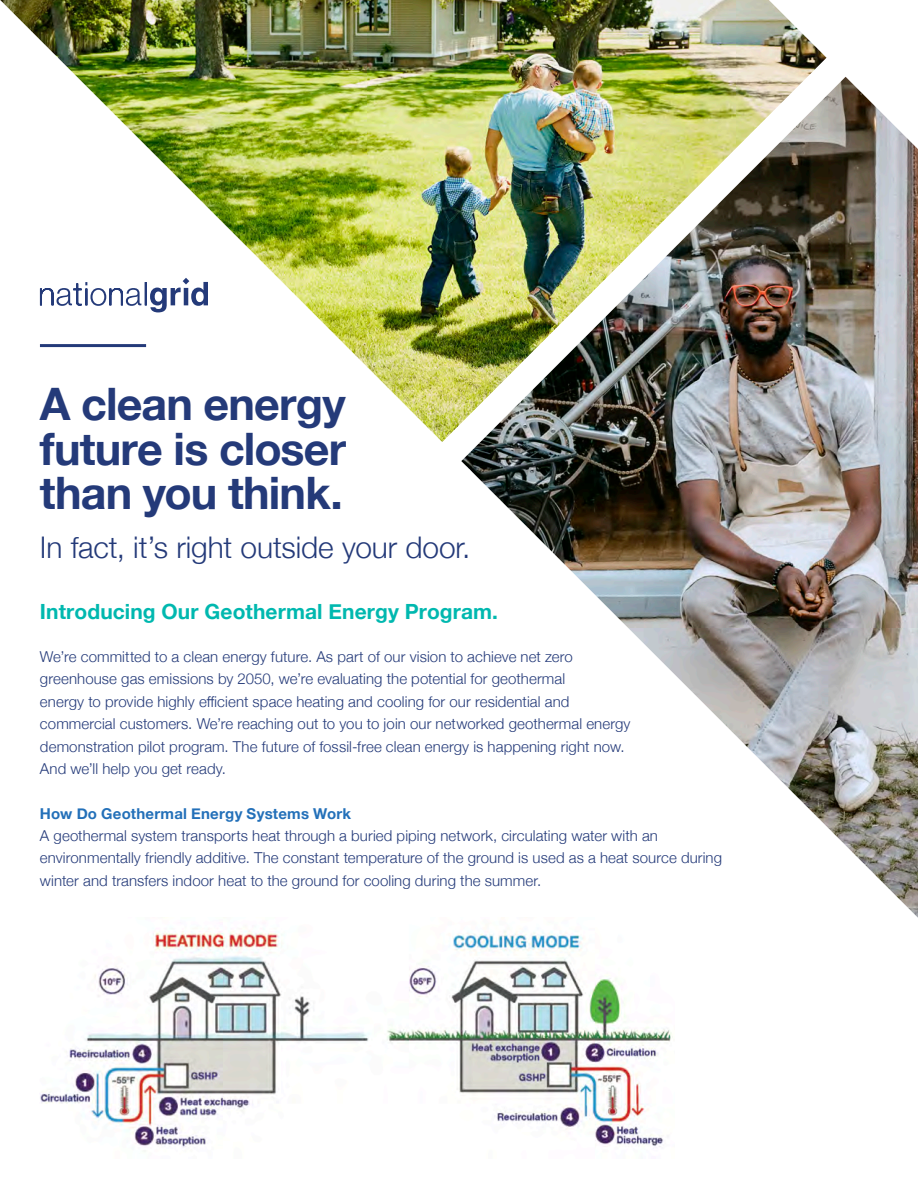
<style>
.page{position:relative;width:918px;height:1188px;background:#fff}
.page>*{position:absolute;margin:0;border:0;box-sizing:border-box;transform-origin:0 0}
.t1{font:700 44.7px/44.7px "Helvetica Neue";letter-spacing:-.02em;color:#243a79;text-align:justify}
.t2{font:300 29.85px "Helvetica Neue";letter-spacing:-.005em;color:#243a79}
.t3{font:700 21px "Helvetica Neue";letter-spacing:.005em;color:#00b8af}
.t4{font:300 15px/22.4px "Helvetica Neue";letter-spacing:.005em;color:#243a79}
.t5{font:700 15px "Helvetica Neue";letter-spacing:.015em;color:#2370b9}
</style>
<div class="page">
<img style="left:0;top:0;width:827px;height:442px">
<img style="left:461px;top:77px;width:457px;height:841px">
<svg style="left:40px;top:278px;width:168px;height:34px"></svg>
<hr style="left:40px;top:344px;width:106px;height:3px;background:#243a79">
<img style="left:40px;top:931px;width:633px;height:221px">
<p class="t1" style="left:40px;top:383px;width:308px">A clean energy future is closer than you think.</p>
<p class="t2" style="left:40px;top:524px;width:432px">In fact s’i t, right outside your door.</p>
<p class="t3" style="left:40px;top:595px;width:460px">Introducing Our Geothermal Energy Program.</p>
<p class="t4" style="left:40px;top:644px;width:592px">We r e’ committed to a clean energy future. As part of our vision to achieve net zero greenhouse gas emissions by 2050, we r e’ evaluating the potential for geothermal<br>energy to provide highly efficient space heating and cooling for our residential and commercial customers. We r e’ reaching out to you to join our networked geothermal energy demonstration pilot program. The future of fossil-free clean energy is happening right now.<br>And we l l’ help you get ready.</p>
<p class="t5" style="left:40px;top:802px;width:313px">How Do Geothermal Energy Systems Work</p>
<p class="t4" style="left:40px;top:823px;width:684px">A geothermal system transports heat through a buried piping network, circulating water with an environmentally friendly additive. The constant temperature of the ground is used as a heat source during winter and transfers indoor heat to the ground for cooling during the summer.</p>
</div>
